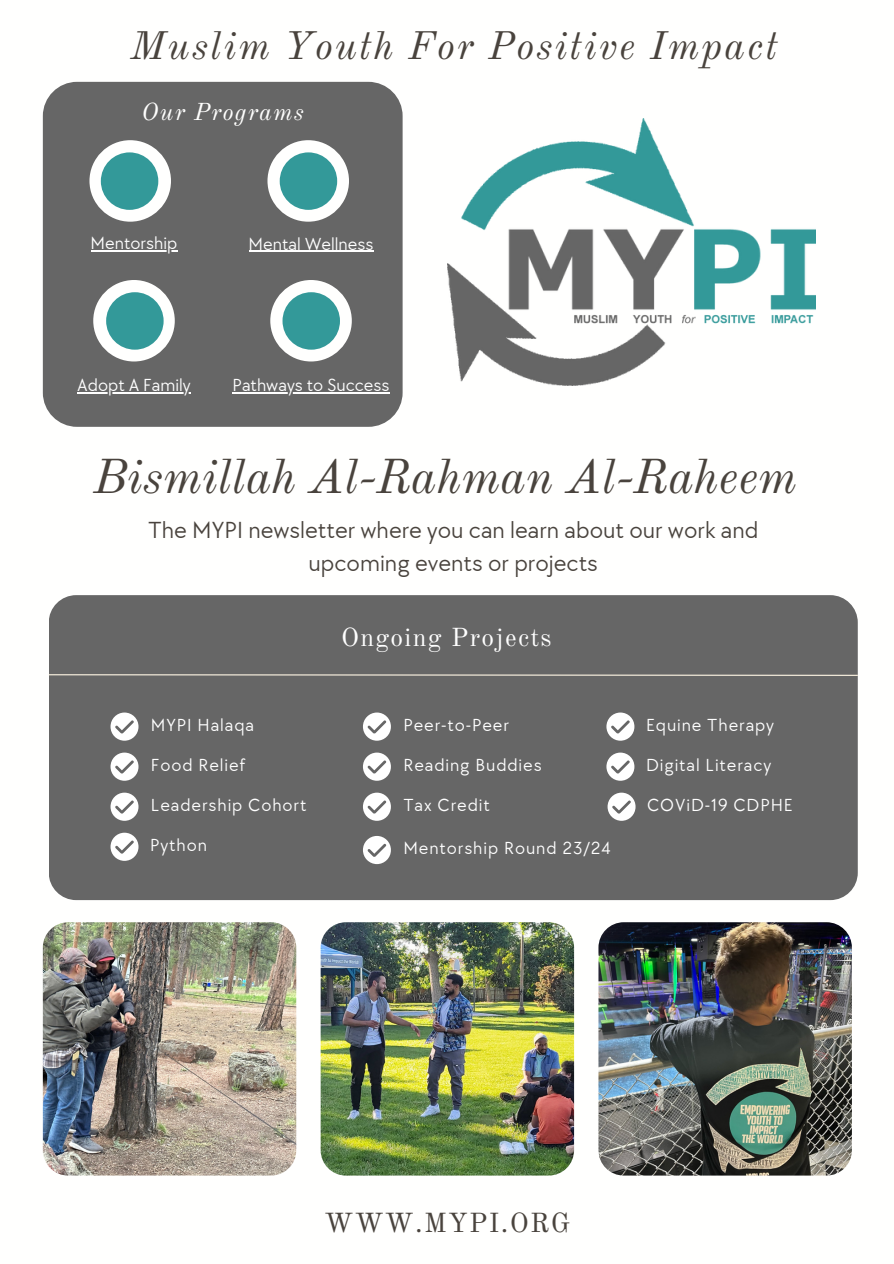
<style>
.page{position:relative;width:894px;height:1264px;background:#fff}
.page>*{position:absolute;margin:0;border:0;box-sizing:border-box;transform-origin:0 0}
.t1{font:italic 48px "Old Standard";color:#49433d}
.t2{font:italic 39px "Old Standard";letter-spacing:.05em;color:#49433d}
.t3{font:27px "Old Standard";letter-spacing:.05em;color:#49433d}
.t4{font:25.5px "Old Standard";letter-spacing:.05em;color:#fff}
.t5{font:24px/32.7px "TT Chocolates";color:#49433d;text-align:center}
.t6{font:italic 24px "Old Standard";letter-spacing:.05em;color:#fffffe}
.t7{font:18px "TT Chocolates";letter-spacing:.05em;color:#fff}
.t8{font:18px "TT Chocolates";color:#fff}
</style>
<div class="page">
<div style="left:49px;top:595px;width:808px;height:305px;background:#666;border-radius:27px"></div>
<svg style="left:606px;top:752px;width:28px;height:28px"></svg>
<svg style="left:110px;top:752px;width:28px;height:28px"></svg>
<svg style="left:110px;top:712px;width:28px;height:28px"></svg>
<svg style="left:363px;top:752px;width:28px;height:28px"></svg>
<svg style="left:363px;top:712px;width:28px;height:28px"></svg>
<svg style="left:49px;top:673px;width:809px;height:3px"></svg>
<div style="left:43px;top:82px;width:359px;height:345px;background:#666;border-radius:34px"></div>
<img style="left:43px;top:922px;width:253px;height:253px;border-radius:25px">
<img style="left:320px;top:922px;width:254px;height:253px;border-radius:25px">
<img style="left:598px;top:922px;width:253px;height:253px;border-radius:25px">
<div style="left:267px;top:140px;width:82px;height:82px;background:#fffffe;border-radius:50%"></div>
<div style="left:279px;top:152px;width:58px;height:58px;background:#399;border-radius:50%"></div>
<div style="left:89px;top:140px;width:82px;height:82px;background:#fffffe;border-radius:50%"></div>
<div style="left:101px;top:152px;width:57px;height:58px;background:#399;border-radius:50%"></div>
<div style="left:93px;top:280px;width:82px;height:81px;background:#fffffe;border-radius:50%"></div>
<div style="left:106px;top:292px;width:57px;height:58px;background:#399;border-radius:50%"></div>
<div style="left:270px;top:280px;width:82px;height:81px;background:#fffffe;border-radius:50%"></div>
<div style="left:282px;top:292px;width:58px;height:58px;background:#399;border-radius:50%"></div>
<img style="left:448px;top:118px;width:367px;height:267px">
<svg style="left:606px;top:712px;width:28px;height:28px"></svg>
<svg style="left:607px;top:792px;width:28px;height:28px"></svg>
<svg style="left:110px;top:792px;width:28px;height:28px"></svg>
<svg style="left:363px;top:792px;width:28px;height:28px"></svg>
<svg style="left:110px;top:832px;width:28px;height:28px"></svg>
<svg style="left:363px;top:836px;width:28px;height:28px"></svg>
<hr style="left:91px;top:250px;width:86px;height:1px;background:#fff">
<hr style="left:248px;top:251px;width:125px;height:1px;background:#fff">
<hr style="left:77px;top:392px;width:114px;height:1px;background:#fff">
<hr style="left:232px;top:392px;width:157px;height:1px;background:#fff">
<p class="t2" style="left:131px;top:21px;width:648px">Muslim Youth For Positive Impact</p>
<p class="t6" style="left:141px;top:97px;width:164px">Our Programs</p>
<p class="t8" style="left:91px;top:233px;width:88px">Mentorship</p>
<p class="t8" style="left:248px;top:233px;width:126px">Mental Wellness</p>
<p class="t8" style="left:77px;top:375px;width:115px">Adopt A Family</p>
<p class="t8" style="left:232px;top:375px;width:158px">Pathways to Success</p>
<p class="t1" style="left:94px;top:447px;width:704px">Bismillah Al-Rahman Al-Raheem</p>
<p class="t5" style="left:148px;top:514px;width:611px">The MYPI newsletter where you can learn about our work and upcoming events or projects</p>
<p class="t7" style="left:151px;top:714px;width:105px">MYPI Halaqa</p>
<p class="t4" style="left:341px;top:622px;width:212px">Ongoing Projects</p>
<p class="t7" style="left:403px;top:714px;width:107px">Peer-to-Peer</p>
<p class="t7" style="left:645px;top:714px;width:130px">Equine Therapy</p>
<p class="t7" style="left:151px;top:754px;width:96px">Food Relief</p>
<p class="t7" style="left:645px;top:754px;width:127px">Digital Literacy</p>
<p class="t7" style="left:403px;top:754px;width:140px">Reading Buddies</p>
<p class="t7" style="left:151px;top:794px;width:157px">Leadership Cohort</p>
<p class="t7" style="left:403px;top:794px;width:88px">Tax Credit</p>
<p class="t7" style="left:647px;top:794px;width:147px">COViD-19 CDPHE</p>
<p class="t7" style="left:150px;top:834px;width:58px">Python</p>
<p class="t7" style="left:403px;top:838px;width:209px">Mentorship Round 23/24</p>
<p class="t3" style="left:324px;top:1206px;width:247px">WWW.MYPI.ORG</p>
</div>
